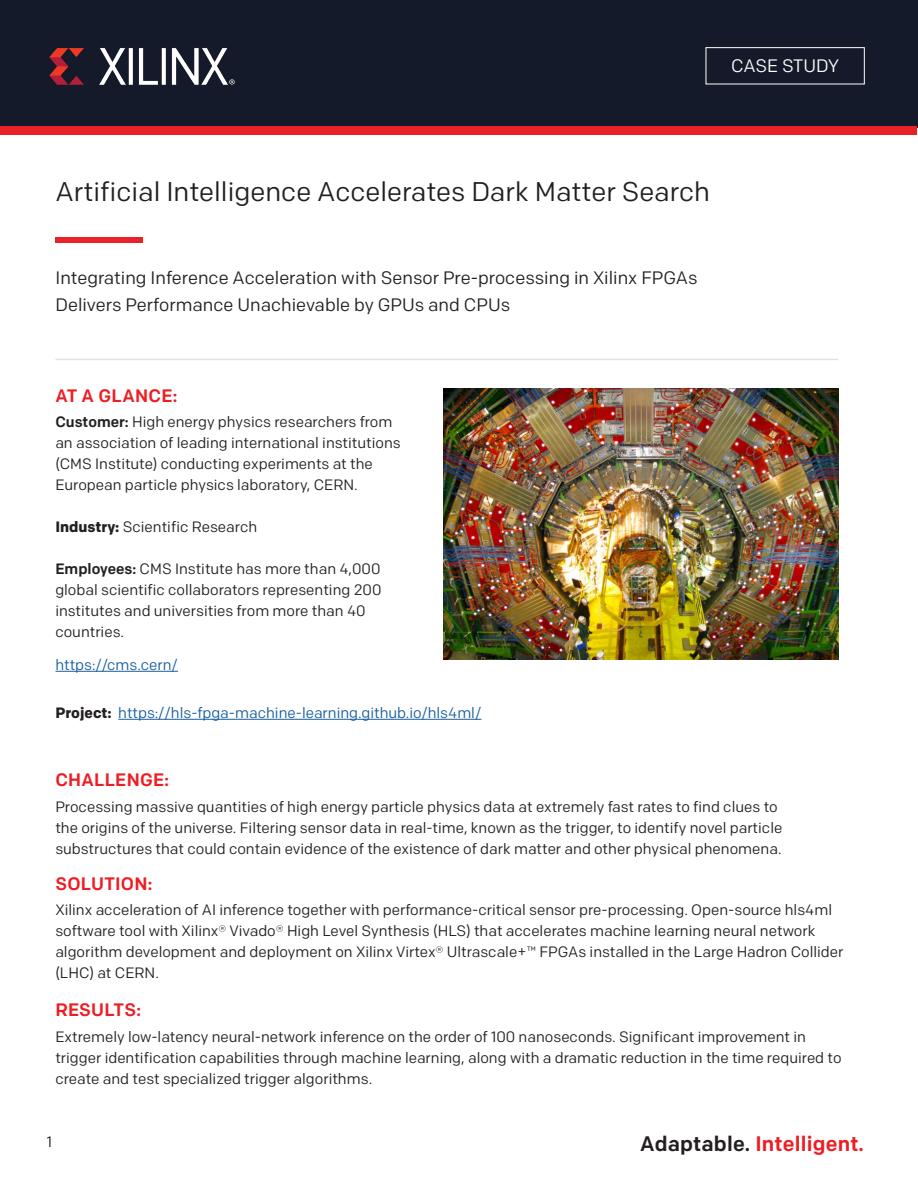
<style>
.page{position:relative;width:918px;height:1188px;background:#fff}
.page>*{position:absolute;margin:0;border:0;box-sizing:border-box;transform-origin:0 0}
.newone{font:27px "Colfax";color:#231f20}
.t1{font:500 21px "Colfax";letter-spacing:.01em;color:#ee1d23}
.t2{font:18px "Colfax";color:#231f20}
.Paragraph_Style_5{font:500 18px "Colfax";letter-spacing:.01em;color:#ee1d23}
.t3{font:18px "Colfax";letter-spacing:-.01em;color:#fff}
.t4{font:15px/21px "Colfax";color:#231f20}
.t5{font:15px "Colfax";color:#175d9e}
.s1{font-weight:500}
.s2{font-weight:700}
.s3{font-weight:700;color:#231f20}
.s4{color:#231f20}
</style>
<div class="page">
<div style="left:0;top:0;width:918px;height:128px;background:#151a2b"></div>
<div style="left:706px;top:47px;width:159px;height:37px;border:1px solid #fff"></div>
<div style="left:1px;top:127px;width:916px;height:8px;background:#ec2127"></div>
<img style="left:49px;top:48px;width:186px;height:37px">
<div style="left:55px;top:237px;width:88px;height:6px;background:#ec2127"></div>
<hr style="left:55px;top:359px;width:783px;height:1px;background:#e2e4e4">
<img style="left:444px;top:388px;width:394px;height:271px">
<hr style="left:55px;top:671px;width:123px;height:1px;background:#175d9e">
<hr style="left:118px;top:719px;width:363px;height:1px;background:#175d9e">
<p class="t3" style="left:731px;top:55px;width:109px">CASE STUDY</p>
<p class="newone" style="left:55px;top:175px;width:656px">Artificial Intelligence Accelerates Dark Matter Search</p>
<p class="t2" style="left:55px;top:266px;width:644px">Integrating Inference Acceleration with Sensor Pre-processing in Xilinx FPGAs</p>
<p class="t2" style="left:55px;top:293px;width:456px">Delivers Performance Unachievable by GPUs and CPUs</p>
<p class="Paragraph_Style_5" style="left:55px;top:384px;width:124px">AT A GLANCE:</p>
<p class="t4" style="left:55px;top:412px;width:347px"><span class="s1">Customer:</span> High energy physics researchers from an association of leading international institutions (CMS Institute) conducting experiments at the European particle physics laboratory, CERN.</p>
<p class="t4" style="left:55px;top:517px;width:203px"><span class="s2">Industry:</span> Scientific Research</p>
<p class="t4" style="left:55px;top:559px;width:328px"><span class="s1">Employees:</span> CMS Institute has more than 4,000 global scientific collaborators representing 200 institutes and universities from more than 40 countries.</p>
<p class="t5" style="left:55px;top:656px;width:124px">https://cms.cern/</p>
<p class="t5" style="left:55px;top:704px;width:427px"><span class="s3">Project:</span> https://hls-fpga-machine-learning.github.io/hls4ml/</p>
<p class="Paragraph_Style_5" style="left:55px;top:769px;width:115px">CHALLENGE:</p>
<p class="t4" style="left:55px;top:796px;width:729px">Processing massive quantities of high energy particle physics data at extremely fast rates to find clues to the origins of the universe. Filtering sensor data in real-time, known as the trigger, to identify novel particle substructures that could contain evidence of the existence of dark matter and other physical phenomena.</p>
<p class="Paragraph_Style_5" style="left:55px;top:872px;width:99px">SOLUTION:</p>
<p class="t4" style="left:55px;top:899px;width:790px">Xilinx acceleration of AI inference together with performance-critical sensor pre-processing. Open-source hls4ml software tool with Xilinx® Vivado® High Level Synthesis (HLS) that accelerates machine learning neural network algorithm development and deployment on Xilinx Virtex® Ultrascale+™ FPGAs installed in the Large Hadron Collider (LHC) at CERN.</p>
<p class="Paragraph_Style_5" style="left:55px;top:999px;width:87px">RESULTS:</p>
<p class="t4" style="left:55px;top:1026px;width:788px">Extremely low-latency neural-network inference on the order of 100 nanoseconds. Significant improvement in trigger identification capabilities through machine learning, along with a dramatic reduction in the time required to create and test specialized trigger algorithms.</p>
<p class="t4" style="left:47px;top:1131px;width:7px">1</p>
<h2 class="t1" style="left:640px;top:1130px;width:225px"><span class="s4">Adaptable.</span> Intelligent.</h2>
</div>
